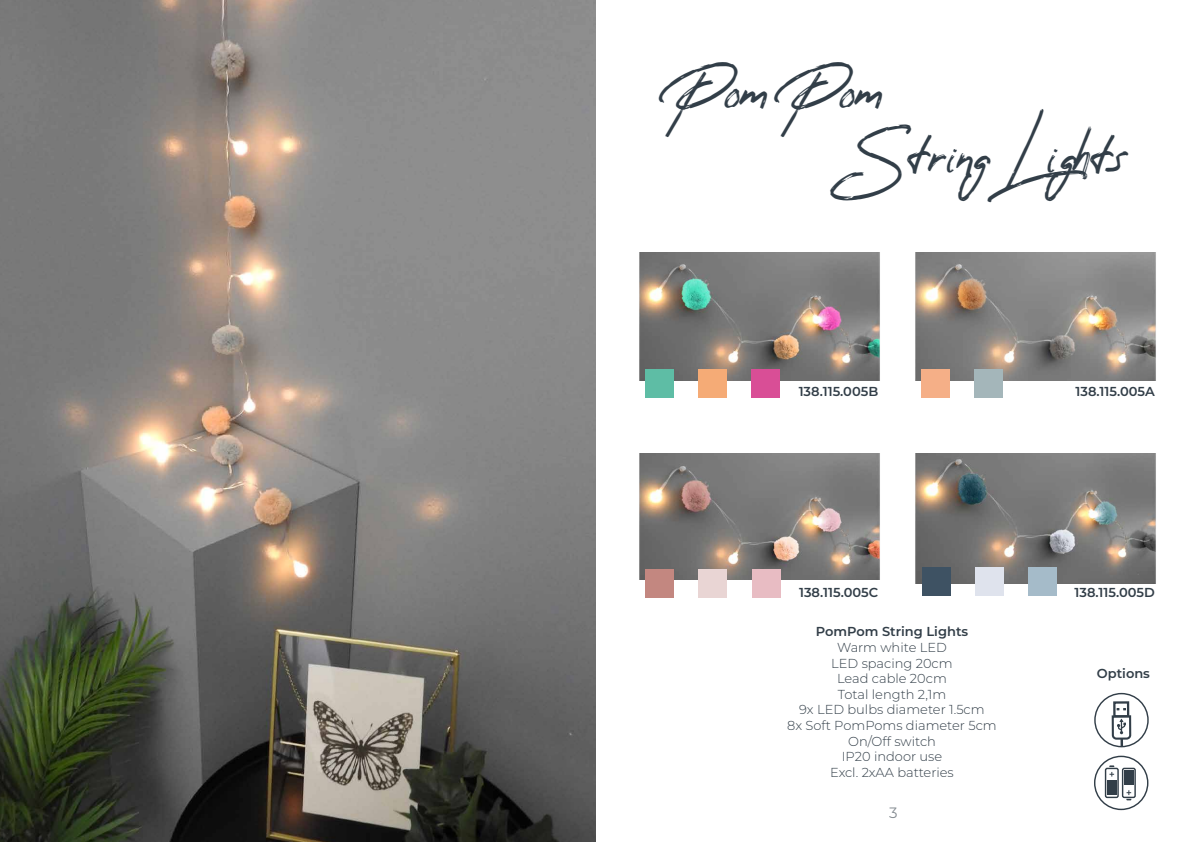
<style>
.page{position:relative;width:1191px;height:842px;background:#fff}
.page>*{position:absolute;margin:0;border:0;box-sizing:border-box;transform-origin:0 0}
.t1{font:44px "Reey";color:#323e48}
.t2{font:15px "Montserrat";color:#323e48}
.t3{font:300 13px/15.6px "Montserrat";color:#323e48;text-align:center}
.t4{font:600 13px "Montserrat";color:#323e48}
</style>
<div class="page">
<img style="left:639px;top:252px;width:241px;height:128px">
<img style="left:639px;top:453px;width:241px;height:127px">
<div style="left:645px;top:369px;width:29px;height:28px;background:#5ebda5"></div>
<div style="left:751px;top:369px;width:29px;height:28px;background:#d94e96"></div>
<div style="left:698px;top:369px;width:29px;height:28px;background:#f5ab76"></div>
<img style="left:915px;top:252px;width:241px;height:128px">
<div style="left:921px;top:369px;width:29px;height:28px;background:#f5af87"></div>
<div style="left:974px;top:369px;width:28px;height:28px;background:#a4b6ba"></div>
<div style="left:645px;top:569px;width:29px;height:29px;background:#c38780"></div>
<div style="left:752px;top:569px;width:28px;height:28px;background:#e8bcc3"></div>
<div style="left:698px;top:569px;width:29px;height:29px;background:#e9d5d4"></div>
<img style="left:915px;top:453px;width:241px;height:131px">
<div style="left:922px;top:568px;width:28px;height:28px;background:#3e5263"></div>
<div style="left:1028px;top:568px;width:28px;height:28px;background:#a5bbc9"></div>
<div style="left:975px;top:568px;width:28px;height:28px;background:#dfe3ed"></div>
<img style="left:0;top:0;width:595px;height:842px">
<svg style="left:1110px;top:692px;width:22px;height:56px"></svg>
<div style="left:1094px;top:756px;width:54px;height:54px;border:1px solid #323e48;border-radius:50%"></div>
<div style="left:1104px;top:768px;width:14px;height:30px;border:1px solid #323e48;border-radius:2px"></div>
<div style="left:1107px;top:780px;width:9px;height:15px;background:#323e48"></div>
<svg style="left:1109px;top:765px;width:5px;height:11px"></svg>
<div style="left:1121px;top:768px;width:14px;height:30px;border:1px solid #323e48;border-radius:2px"></div>
<div style="left:1124px;top:770px;width:9px;height:15px;background:#323e48"></div>
<svg style="left:1126px;top:790px;width:5px;height:10px"></svg>
<h1 class="t1" style="left:671px;top:69px;width:212px">Po m Po m</h1>
<h1 class="t1" style="left:857px;top:132px;width:275px">String Lights</h1>
<p class="t4" style="left:798px;top:382px;width:81px">138.115.005B</p>
<p class="t4" style="left:799px;top:583px;width:81px">138.115.005C</p>
<p class="t4" style="left:815px;top:622px;width:154px">PomPom String Lights</p>
<p class="t3" style="left:787px;top:639px;width:211px">Warm white LED<br>LED spacing 20cm<br>Lead cable 20cm<br>Total length 2,1m<br>9x LED bulbs diameter 1.5cm<br>8x Soft PomPoms diameter 5cm<br>On/Off switch<br>IP20 indoor use<br>Excl. 2xAA batteries</p>
<p class="t2" style="left:889px;top:803px;width:10px">3</p>
<p class="t4" style="left:1075px;top:382px;width:81px">138.115.005A</p>
<p class="t4" style="left:1074px;top:583px;width:82px">138.115.005D</p>
<p class="t4" style="left:1096px;top:664px;width:55px">Options</p>
</div>
